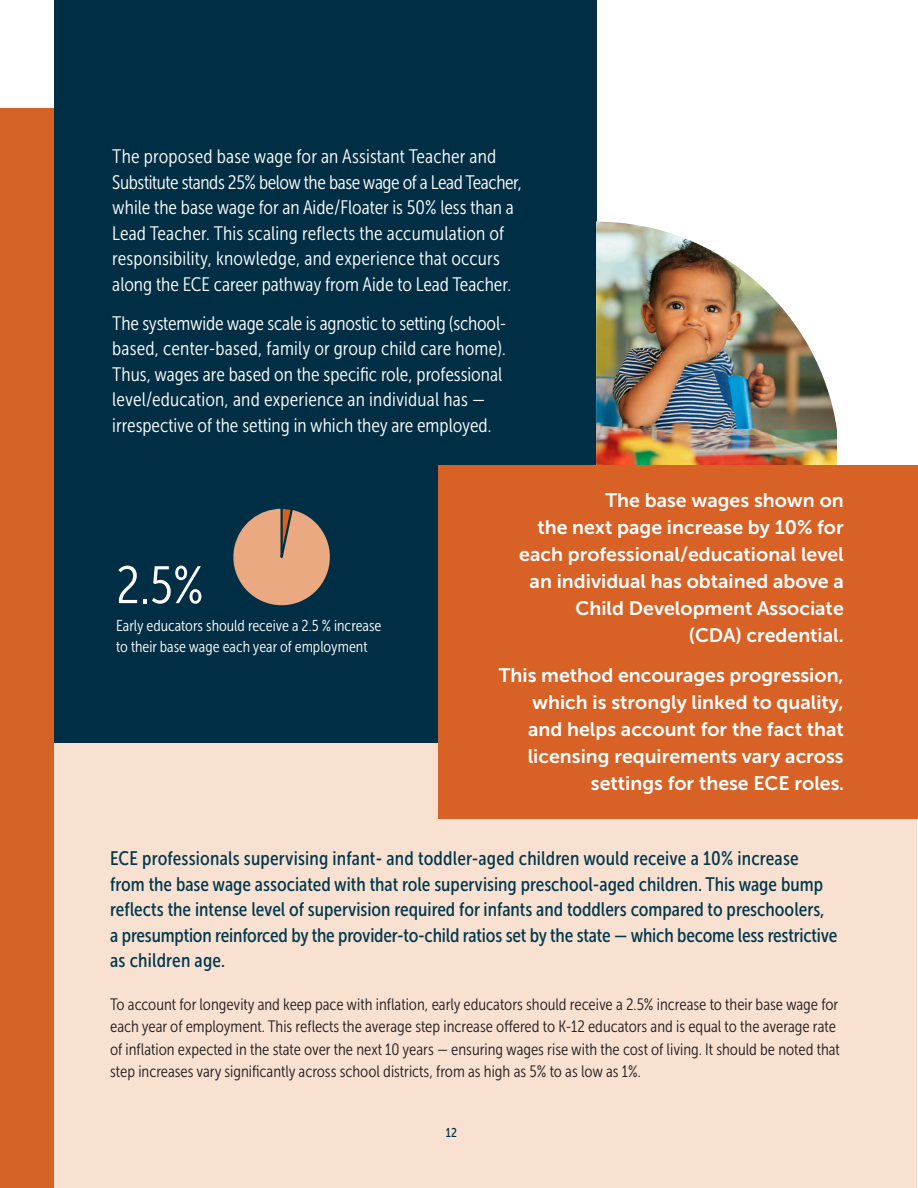
<style>
.page{position:relative;width:918px;height:1188px;background:#fff}
.page>*{position:absolute;margin:0;border:0;box-sizing:border-box;transform-origin:0 0}
.t1{font:52.5px "Museo Sans Cond 300";color:#fff}
.t2{font:19.5px/25.5px "Museo Sans Cond 300";color:#fff}
.t3{font:19.5px/25.5px "Museo Sans Cond 500";color:#00374d}
.t4{font:19.5px/27px "Museo Sans 700";color:#fff;text-align:right}
.t5{font:16.5px/22.5px "Museo Sans Cond 300";color:#231f20}
.t6{font:15.75px/21px "Museo Sans Cond 300";color:#fff}
.t7{font:12.75px "Museo Sans Cond 500";color:#002f45}
.s1{font-family:"Museo Sans Cond 700"}
</style>
<div class="page">
<div style="left:55px;top:742px;width:862px;height:446px;background:#f9e1d1"></div>
<div style="left:0;top:108px;width:54px;height:1080px;background:#d56227"></div>
<div style="left:54px;top:0;width:542px;height:742px;background:#002f45"></div>
<div style="left:438px;top:465px;width:480px;height:354px;background:#d86126"></div>
<img style="left:596px;top:222px;width:241px;height:243px">
<svg style="left:233px;top:508px;width:97px;height:98px"></svg>
<p class="t2" style="left:112px;top:144px;width:411px">The proposed base wage for an Assistant Teacher and Substitute stands 25% below the base wage of a Lead Teacher, while the base wage for an Aide/Floater is 50% less than a Lead Teacher. This scaling reflects the accumulation of responsibility, knowledge, and experience that occurs along the ECE career pathway from Aide to Lead Teacher.</p>
<p class="t2" style="left:112px;top:310px;width:396px">The systemwide wage scale is agnostic to setting (school&shy;based, center-based, family or group child care home).<br>Thus, wages are based on the specific role, professional level/education, and experience an individual has — irrespective of the setting in which they are employed.</p>
<p class="t1" style="left:116px;top:557px;width:89px">2.5%</p>
<p class="t6" style="left:116px;top:615px;width:267px">Early educators should receive a 2.5 % increase to their base wage each year of employment</p>
<p class="t4" style="left:519px;top:486px;width:326px">The base wages shown on<br>the next page increase by 10% for each professional/educational level an individual has obtained above a<br>Child Development Associate (CDA) credential.</p>
<p class="t4" style="left:499px;top:662px;width:347px">This method encourages progression, which is strongly linked to quality, and helps account for the fact that licensing requirements vary across settings for these ECE roles<span class="s1">.</span></p>
<p class="t3" style="left:110px;top:846px;width:729px">ECE professionals supervising infant- and toddler-aged children would receive a 10% increase from the base wage associated with that role supervising preschool-aged children. This wage bump reflects the intense level of supervision required for infants and toddlers compared to preschoolers, a presumption reinforced by the provider-to-child ratios set by the state — which become less restrictive as children age.</p>
<p class="t5" style="left:110px;top:993px;width:731px">To account for longevity and keep pace with inflation, early educators should receive a 2.5% increase to their base wage for each year of employment. This reflects the average step increase offered to K-12 educators and is equal to the average rate of inflation expected in the state over the next 10 years — ensuring wages rise with the cost of living. It should be noted that step increases vary significantly across school districts, from as high as 5% to as low as 1%.</p>
<p class="t7" style="left:446px;top:1126px;width:12px">12</p>
</div>
